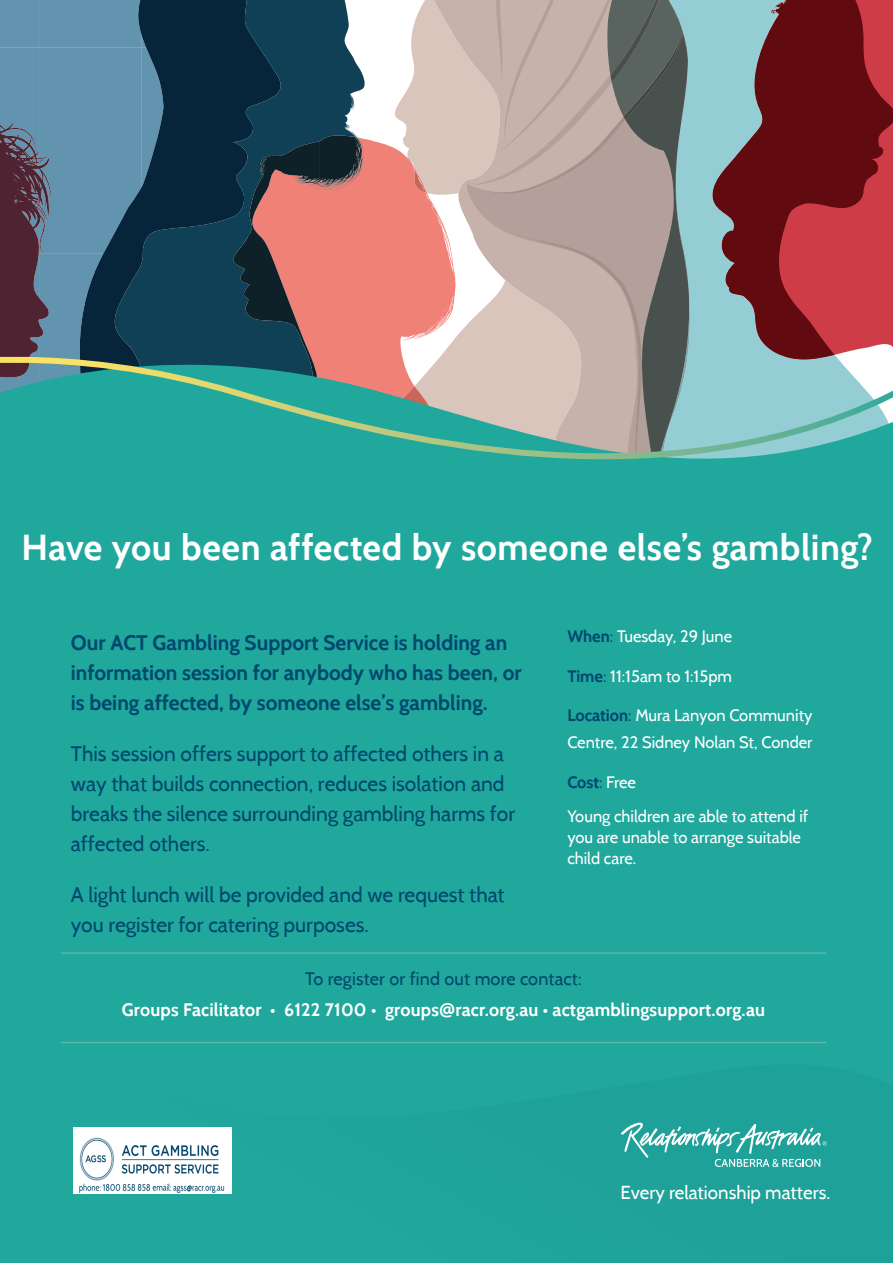
<style>
.page{position:relative;width:893px;height:1263px;background:#fff}
.page>*{position:absolute;margin:0;border:0;box-sizing:border-box;transform-origin:0 0}
.t1{font:700 36px "Cabin";letter-spacing:.015em;color:#fff}
.Body{font:21px/30px "Cabin";color:#00476d}
.Body-2{font:700 21px/30px "Cabin";color:#00476d}
.t2{font:18.75px "Cabin";color:#fff}
.Questions{font:700 18px "Cabin";letter-spacing:.01em;color:#fff}
.Questions-2{font:18px "Cabin";letter-spacing:.01em;color:#00476d}
.Body-3{font:16.5px/27px "Cabin";color:#fff}
.Questions-3{font:16.5px/21px "Cabin";color:#fff}
.Body-4{font:700 16.5px "Cabin";color:#00476d}
.s1{font-weight:700;color:#00476d}
.s2{color:#00476d}
.s3{font-weight:400}
.s4{font-weight:400;color:#fff}
.s5{font-family:"Open Sans"}
</style>
<div class="page">
<svg style="left:286px;top:0;width:79px;height:135px;fill:#0f4056"></svg>
<div style="left:0;top:0;width:78px;height:331px;background:#6294af"></div>
<svg style="left:78px;top:0;width:208px;height:331px;background:#254e65"></svg>
<svg style="left:395px;top:2px;width:29px;height:135px"></svg>
<svg style="left:424px;top:0;width:42px;height:331px;fill:#dac5bd"></svg>
<svg style="left:0;top:103px;width:52px;height:228px;background:#594f61"></svg>
<div style="left:692px;top:0;width:18px;height:331px;background:#94ced4"></div>
<svg style="left:710px;top:0;width:183px;height:331px;background:#893e45"></svg>
<svg style="left:466px;top:0;width:226px;height:331px;background:#ada19c"></svg>
<svg style="left:364px;top:137px;width:92px;height:194px"></svg>
<svg style="left:232px;top:135px;width:132px;height:196px;background:#84595b"></svg>
<svg style="left:370px;top:158px;width:82px;height:173px;background:#ee8e85"></svg>
<div style="left:0;top:331px;width:893px;height:706px;background:#21a89d"></div>
<div style="left:0;top:1037px;width:893px;height:226px;background:#21a79c"></div>
<svg style="left:0;top:341px;width:893px;height:184px;background:#54a89f"></svg>
<svg style="left:621px;top:1122px;width:206px;height:45px;background:#4bb4ad"></svg>
<img style="left:74px;top:1128px;width:157px;height:65px">
<hr style="left:61px;top:952px;width:765px;height:2px;background:#60b5ad">
<hr style="left:61px;top:1042px;width:765px;height:1px;background:#60b5ad">
<h1 class="t1" style="left:21px;top:526px;width:853px">Have you been affected by someone else’s gambling?</h1>
<p class="Body-2" style="left:71px;top:627px;width:452px">Our ACT Gambling Support Service is holding an information session for anybody who has been, or is being affected, by someone else’s gambling.</p>
<p class="Body" style="left:71px;top:738px;width:446px">This session offers support to affected others in a way that builds connection, reduces isolation and breaks the silence surrounding gambling harms for affected others.</p>
<p class="Body" style="left:71px;top:880px;width:435px">A light lunch will be provided and we request that you register for catering purposes.</p>
<p class="Body-3" style="left:567px;top:622px;width:166px"><span class="s1">When</span><span class="s2">:</span> Tuesday, 29 June</p>
<p class="Body-3" style="left:567px;top:662px;width:166px"><span class="s1">Time</span><span class="s2">:</span> 11:15am to 1:15pm</p>
<p class="Body-3" style="left:567px;top:702px;width:247px"><span class="s1">Location</span><span class="s2">:</span> Mura Lanyon Community<br>Centre, 22 Sidney Nolan St, Conder</p>
<p class="Body-4" style="left:567px;top:772px;width:70px">Cost<span class="s3">:</span> <span class="s4">Free</span></p>
<p class="Questions-3" style="left:567px;top:805px;width:242px">Young children are able to attend if you are unable to arrange suitable child care.</p>
<p class="Questions-2" style="left:305px;top:967px;width:278px">To register or find out more contact:</p>
<p class="Questions" style="left:122px;top:999px;width:644px">Groups Facilitator • 6122 7100 • groups<span class="s5">@</span>racr.org.au • actgamblingsupport.org.au</p>
<p class="t2" style="left:621px;top:1181px;width:211px">Every relationship matters.</p>
</div>
